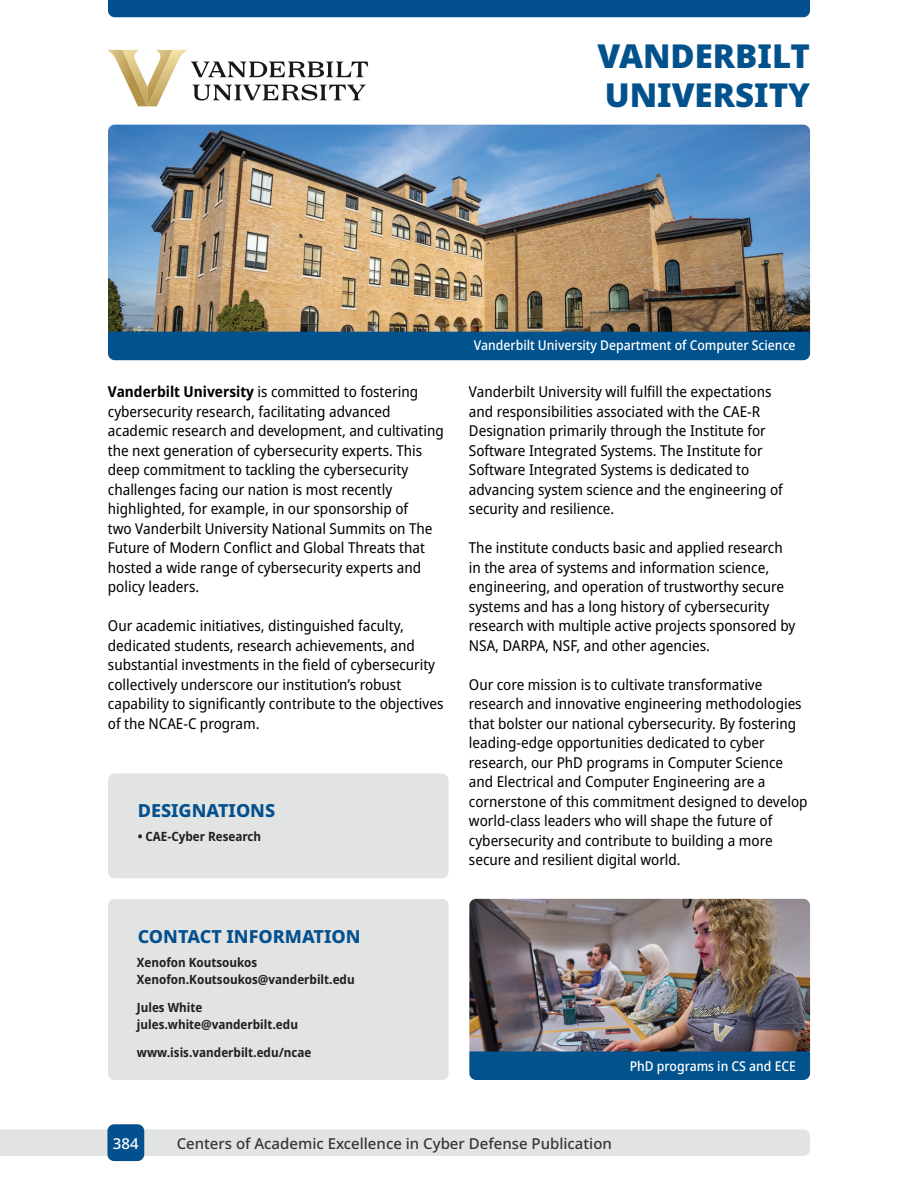
<style>
.page{position:relative;width:918px;height:1188px;background:#fff}
.page>*{position:absolute;margin:0;border:0;box-sizing:border-box;transform-origin:0 0}
.t1{font:900 33px/39.6px "Noto Sans";color:#01518c}
.t2{font:800 18px "Noto Sans";color:#04508e}
.t3{font:semi-condensed 15px/19.5px "Noto Sans";color:#000}
.t4{font:500 15px "Noto Sans";color:#393334}
.t5{font:500 15px "Noto Sans";color:#fff}
.t6{font:500 semi-condensed 13.5px "Noto Sans";color:#fff}
.t7{font:700 semi-condensed 12.75px/16.5px "Noto Sans";color:#231f20}
.s1{font-weight:700}
</style>
<div class="page">
<div style="left:0;top:1129px;width:810px;height:27px;background:#e2e3e3"></div>
<div style="left:107px;top:1124px;width:37px;height:37px;background:#04508e;border-radius:7px"></div>
<div style="left:108px;top:0;width:702px;height:17px;background:#04508e"></div>
<div style="left:108px;top:899px;width:341px;height:181px;background:#e2e3e3;border-radius:7px"></div>
<div style="left:108px;top:773px;width:341px;height:105px;background:#e2e3e3;border-radius:7px"></div>
<img style="left:108px;top:125px;width:702px;height:207px">
<img style="left:469px;top:899px;width:341px;height:152px">
<div style="left:108px;top:332px;width:702px;height:28px;background:#01528d"></div>
<svg style="left:108px;top:50px;width:260px;height:56px"></svg>
<div style="left:469px;top:1051px;width:341px;height:29px;background:#01528d"></div>
<h1 class="t1" style="left:598px;top:36px;width:214px">VANDERBILT<br>UNIVERSITY</h1>
<p class="t3" style="left:108px;top:382px;width:337px"><span class="s1">Vanderbilt University</span> is committed to fostering cybersecurity research, facilitating advanced academic research and development, and cultivating the next generation of cybersecurity experts. This deep commitment to tackling the cybersecurity challenges facing our nation is most recently highlighted, for example, in our sponsorship of<br>two Vanderbilt University National Summits on The Future of Modern Conflict and Global Threats that hosted a wide range of cybersecurity experts and policy leaders.</p>
<p class="t3" style="left:108px;top:616px;width:337px">Our academic initiatives, distinguished faculty, dedicated students, research achievements, and substantial investments in the field of cybersecurity collectively underscore our institution’s robust capability to significantly contribute to the objectives of the NCAE-C program.</p>
<p class="t2" style="left:138px;top:798px;width:139px">DESIGNATIONS</p>
<p class="t7" style="left:138px;top:828px;width:125px">• CAE-Cyber Research</p>
<p class="t2" style="left:138px;top:924px;width:224px">CONTACT INFORMATION</p>
<p class="t7" style="left:137px;top:955px;width:219px">Xenofon Koutsoukos<br>Xenofon.Koutsoukos@vanderbilt.edu</p>
<p class="t7" style="left:137px;top:1000px;width:163px">Jules White jules.white@vanderbilt.edu</p>
<p class="t7" style="left:137px;top:1045px;width:176px">www.isis.vanderbilt.edu/ncae</p>
<p class="t6" style="left:474px;top:336px;width:323px">Vanderbilt University Department of Computer Science</p>
<p class="t3" style="left:469px;top:382px;width:315px">Vanderbilt University will fulfill the expectations and responsibilities associated with the CAE-R Designation primarily through the Institute for Software Integrated Systems. The Institute for Software Integrated Systems is dedicated to advancing system science and the engineering of security and resilience.</p>
<p class="t3" style="left:469px;top:538px;width:328px">The institute conducts basic and applied research in the area of systems and information science, engineering, and operation of trustworthy secure systems and has a long history of cybersecurity research with multiple active projects sponsored by NSA, DARPA, NSF, and other agencies.</p>
<p class="t3" style="left:469px;top:675px;width:340px">Our core mission is to cultivate transformative research and innovative engineering methodologies that bolster our national cybersecurity. By fostering leading-edge opportunities dedicated to cyber research, our PhD programs in Computer Science and Electrical and Computer Engineering are a cornerstone of this commitment designed to develop world-class leaders who will shape the future of cybersecurity and contribute to building a more secure and resilient digital world.</p>
<p class="t6" style="left:630px;top:1056px;width:168px">PhD programs in CS and ECE</p>
<p class="t5" style="left:113px;top:1133px;width:27px">384</p>
<p class="t4" style="left:177px;top:1132px;width:437px">Centers of Academic Excellence in Cyber Defense Publication</p>
</div>
